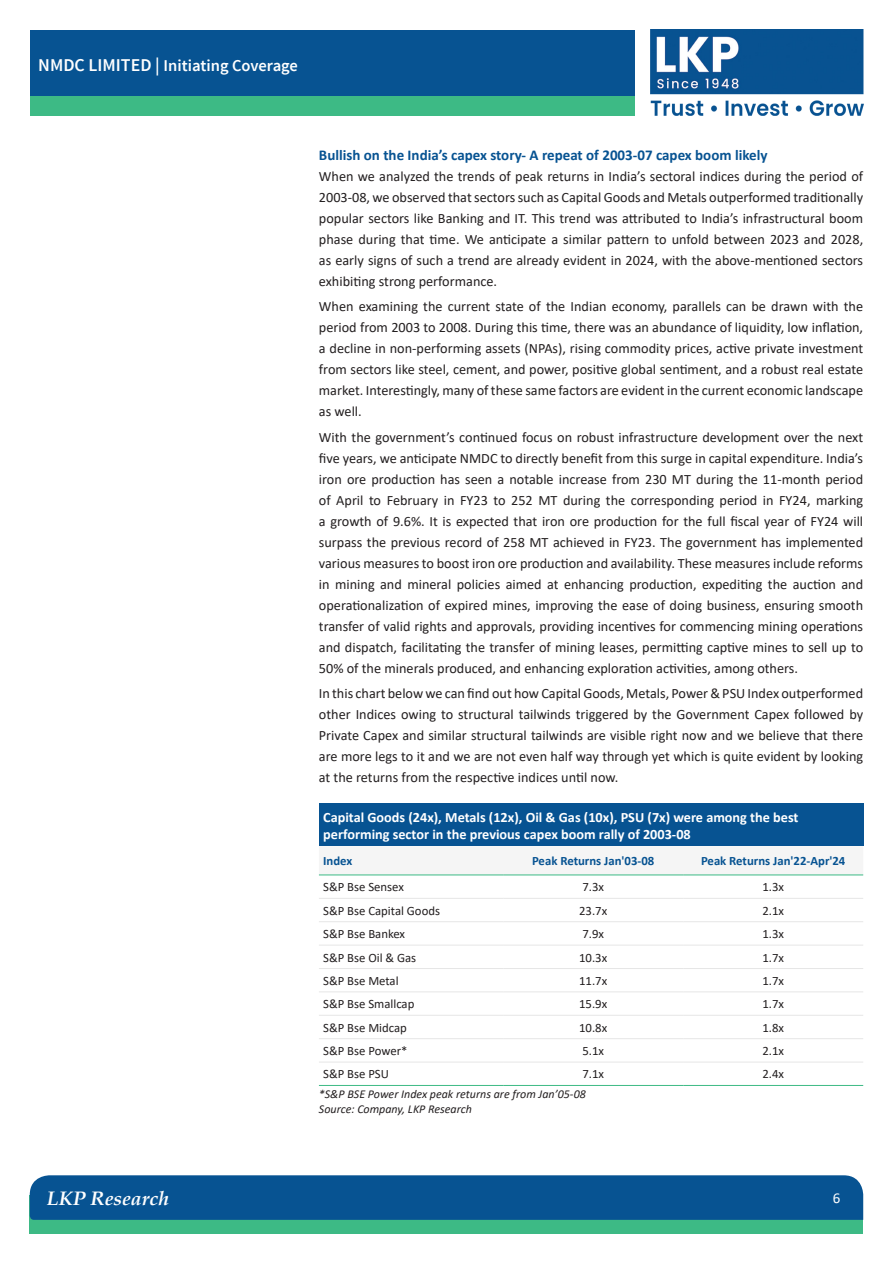
<style>
.page{position:relative;width:893px;height:1263px;background:#fff}
.page>*{position:absolute;margin:0;border:0;box-sizing:border-box;transform-origin:0 0}
.t1{font:italic 700 19.5px "Book Antiqua";color:#fff}
.t2{font:600 16.5px "Source Sans Pro";color:#fff}
.Paragraph_Head{font:700 15px "Calibri";color:#075392}
.t3{font:15px "Calibri";color:#fff}
.Paragraph{font:14.25px/21px "Calibri";color:#231f20;text-align:justify}
.Table_Head_white{font:700 14.25px/17.1px "Calibri";color:#fff}
.table_body{font:12.75px "Calibri";color:#231f20}
.table_body-2{font:700 12.75px "Calibri";color:#075392}
.Paragraph-2{font:italic 12px "Calibri";color:#231f20}
.Source{font:italic 12px "Calibri";color:#231f20}
.s1{font-size:18px}
</style>
<div class="page">
<img style="left:651px;top:30px;width:212px;height:85px">
<div style="left:30px;top:85px;width:605px;height:30px;background:#3dba85"></div>
<div style="left:30px;top:30px;width:605px;height:66px;background:#075392"></div>
<div style="left:30px;top:1195px;width:833px;height:38px;background:#3dba85"></div>
<div style="left:30px;top:1175px;width:833px;height:45px;background:#075392"></div>
<div style="left:319px;top:804px;width:544px;height:42px;background:#075392"></div>
<svg style="left:319px;top:874px;width:544px;height:1px"></svg>
<hr style="left:319px;top:898px;width:184px;height:1px;background:#e6e6e6">
<hr style="left:503px;top:898px;width:180px;height:1px;background:#e6e6e6">
<hr style="left:683px;top:898px;width:180px;height:1px;background:#e6e6e6">
<hr style="left:319px;top:921px;width:184px;height:1px;background:#e6e6e6">
<hr style="left:503px;top:921px;width:180px;height:1px;background:#e6e6e6">
<hr style="left:683px;top:921px;width:180px;height:1px;background:#e6e6e6">
<hr style="left:319px;top:945px;width:184px;height:1px;background:#e6e6e6">
<hr style="left:503px;top:945px;width:180px;height:1px;background:#e6e6e6">
<hr style="left:683px;top:945px;width:180px;height:1px;background:#e6e6e6">
<hr style="left:319px;top:968px;width:184px;height:1px;background:#e6e6e6">
<hr style="left:503px;top:968px;width:180px;height:1px;background:#e6e6e6">
<hr style="left:683px;top:968px;width:180px;height:1px;background:#e6e6e6">
<hr style="left:319px;top:992px;width:184px;height:1px;background:#e6e6e6">
<hr style="left:503px;top:992px;width:180px;height:1px;background:#e6e6e6">
<hr style="left:683px;top:992px;width:180px;height:1px;background:#e6e6e6">
<hr style="left:319px;top:1015px;width:184px;height:1px;background:#e6e6e6">
<hr style="left:503px;top:1015px;width:180px;height:1px;background:#e6e6e6">
<hr style="left:683px;top:1015px;width:180px;height:1px;background:#e6e6e6">
<hr style="left:319px;top:1038px;width:184px;height:1px;background:#e6e6e6">
<hr style="left:503px;top:1038px;width:180px;height:1px;background:#e6e6e6">
<hr style="left:683px;top:1038px;width:180px;height:1px;background:#e6e6e6">
<hr style="left:319px;top:1062px;width:184px;height:1px;background:#e6e6e6">
<hr style="left:503px;top:1062px;width:180px;height:1px;background:#e6e6e6">
<hr style="left:683px;top:1062px;width:180px;height:1px;background:#e6e6e6">
<hr style="left:319px;top:1085px;width:184px;height:1px;background:#3dba85">
<hr style="left:503px;top:1085px;width:180px;height:1px;background:#3dba85">
<hr style="left:683px;top:1085px;width:180px;height:1px;background:#3dba85">
<hr style="left:319px;top:875px;width:184px;height:1px;background:#3dba85">
<hr style="left:503px;top:875px;width:180px;height:1px;background:#3dba85">
<hr style="left:683px;top:875px;width:180px;height:1px;background:#3dba85">
<p class="t2" style="left:38px;top:55px;width:261px"><span class="s1">NMDC LIMITED |</span> Initiating Coverage</p>
<p class="Paragraph_Head" style="left:319px;top:144px;width:450px">Bullish on the India’s capex story- A repeat of 2003-07 capex boom likely</p>
<p class="Paragraph" style="left:319px;top:165px;width:546px">When we analyzed the trends of peak returns in India’s sectoral indices during the period of 2003-08, we observed that sectors such as Capital Goods and Metals outperformed traditionally popular sectors like Banking and IT. This trend was attributed to India’s infrastructural boom phase during that time. We anticipate a similar pattern to unfold between 2023 and 2028, as early signs of such a trend are already evident in 2024, with the above-mentioned sectors exhibiting strong performance.</p>
<p class="Paragraph" style="left:319px;top:296px;width:546px">When examining the current state of the Indian economy, parallels can be drawn with the period from 2003 to 2008. During this time, there was an abundance of liquidity, low inflation, a decline in non-performing assets (NPAs), rising commodity prices, active private investment from sectors like steel, cement, and power, positive global sentiment, and a robust real estate market. Interestingly, many of these same factors are evident in the current economic landscape as well.</p>
<p class="Paragraph" style="left:319px;top:426px;width:546px">With the government’s continued focus on robust infrastructure development over the next five years, we anticipate NMDC to directly benefit from this surge in capital expenditure. India’s iron ore production has seen a notable increase from 230 MT during the 11-month period of April to February in FY23 to 252 MT during the corresponding period in FY24, marking a growth of 9.6%. It is expected that iron ore production for the full fiscal year of FY24 will surpass the previous record of 258 MT achieved in FY23. The government has implemented various measures to boost iron ore production and availability. These measures include reforms in mining and mineral policies aimed at enhancing production, expediting the auction and operationalization of expired mines, improving the ease of doing business, ensuring smooth transfer of valid rights and approvals, providing incentives for commencing mining operations and dispatch, facilitating the transfer of mining leases, permitting captive mines to sell up to 50% of the minerals produced, and enhancing exploration activities, among others.</p>
<p class="Paragraph" style="left:319px;top:682px;width:546px">In this chart below we can find out how Capital Goods, Metals, Power &amp; PSU Index outperformed other Indices owing to structural tailwinds triggered by the Government Capex followed by Private Capex and similar structural tailwinds are visible right now and we believe that there are more legs to it and we are not even half way through yet which is quite evident by looking at the returns from the respective indices until now.</p>
<p class="Table_Head_white" style="left:323px;top:808px;width:477px">Capital Goods (24x), Metals (12x), Oil &amp; Gas (10x), PSU (7x) were among the best performing sector in the previous capex boom rally of 2003-08</p>
<p class="table_body-2" style="left:323px;top:852px;width:31px">Index</p>
<p class="table_body-2" style="left:532px;top:852px;width:124px">Peak Returns Jan'03-08</p>
<p class="table_body-2" style="left:701px;top:852px;width:146px">Peak Returns Jan'22-Apr'24</p>
<p class="table_body" style="left:323px;top:878px;width:82px">S&amp;P Bse Sensex</p>
<p class="table_body" style="left:582px;top:878px;width:23px">7.3x</p>
<p class="table_body" style="left:762px;top:878px;width:23px">1.3x</p>
<p class="table_body" style="left:323px;top:902px;width:118px">S&amp;P Bse Capital Goods</p>
<p class="table_body" style="left:579px;top:902px;width:30px">23.7x</p>
<p class="table_body" style="left:762px;top:902px;width:23px">2.1x</p>
<p class="table_body" style="left:323px;top:925px;width:83px">S&amp;P Bse Bankex</p>
<p class="table_body" style="left:582px;top:925px;width:23px">7.9x</p>
<p class="table_body" style="left:762px;top:925px;width:23px">1.3x</p>
<p class="table_body" style="left:323px;top:948px;width:95px">S&amp;P Bse Oil &amp; Gas</p>
<p class="table_body" style="left:579px;top:948px;width:30px">10.3x</p>
<p class="table_body" style="left:762px;top:948px;width:23px">1.7x</p>
<p class="table_body" style="left:323px;top:972px;width:77px">S&amp;P Bse Metal</p>
<p class="table_body" style="left:579px;top:972px;width:30px">11.7x</p>
<p class="table_body" style="left:762px;top:972px;width:23px">1.7x</p>
<p class="table_body" style="left:323px;top:995px;width:93px">S&amp;P Bse Smallcap</p>
<p class="table_body" style="left:579px;top:995px;width:30px">15.9x</p>
<p class="table_body" style="left:762px;top:995px;width:23px">1.7x</p>
<p class="table_body" style="left:323px;top:1019px;width:85px">S&amp;P Bse Midcap</p>
<p class="table_body" style="left:579px;top:1019px;width:30px">10.8x</p>
<p class="table_body" style="left:762px;top:1019px;width:23px">1.8x</p>
<p class="table_body" style="left:323px;top:1042px;width:86px">S&amp;P Bse Power*</p>
<p class="table_body" style="left:582px;top:1042px;width:23px">5.1x</p>
<p class="table_body" style="left:762px;top:1042px;width:23px">2.1x</p>
<p class="table_body" style="left:323px;top:1065px;width:67px">S&amp;P Bse PSU</p>
<p class="table_body" style="left:582px;top:1065px;width:23px">7.1x</p>
<p class="table_body" style="left:762px;top:1065px;width:23px">2.4x</p>
<p class="Paragraph-2" style="left:319px;top:1086px;width:268px">*S&amp;P BSE Power Index peak returns are from Jan’05-08</p>
<p class="Source" style="left:319px;top:1100px;width:155px">Source: Company, LKP Research</p>
<h1 class="t1" style="left:47px;top:1184px;width:123px">LKP Research</h1>
<p class="t3" style="left:833px;top:1188px;width:9px">6</p>
</div>
